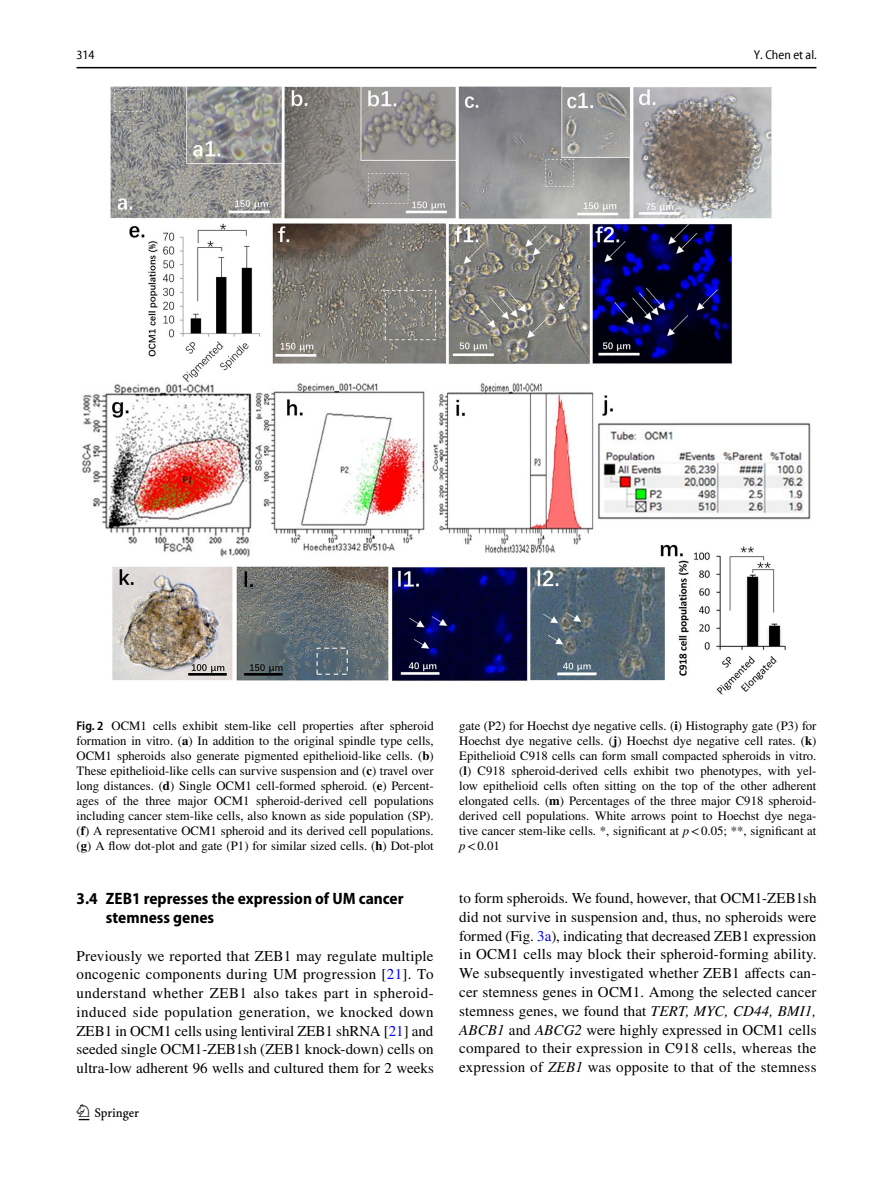
<style>
.page{position:relative;width:893px;height:1187px;background:#fff}
.page>*{position:absolute;margin:0;border:0;box-sizing:border-box;transform-origin:0 0}
.t1{font:22.5px "Springnew Regular 2";color:#000}
.t2{font:700 semi-condensed 16.5px/18.8px "Myriad Pro";color:#000}
.t3{font:15px/18.8px "STIX";letter-spacing:.005em;color:#000;text-align:justify}
.t4{font:12.75px/15px "STIX";color:#000;text-align:justify}
.t5{font:semi-condensed 12.75px "Myriad Pro Unic";color:#000}
.s1{font-family:"Myriad Pro";font-weight:600;font-stretch:semi-condensed}
.s2{font-weight:700}
.s3{font-style:italic}
.s4{color:#00f}
</style>
<div class="page">
<hr style="left:77px;top:67px;width:739px;height:1px;background:#000">
<img style="left:82px;top:87px;width:729px;height:607px">
<p class="t5" style="left:77px;top:50px;width:20px">314</p>
<p class="t5" style="left:754px;top:50px;width:64px">Y. Chen et al.</p>
<p class="t4" style="left:77px;top:719px;width:359px"><span class="s1">Fig. 2</span> OCM1 cells exhibit stem-like cell properties after spheroid formation in vitro. (<span class="s2">a</span>) In addition to the original spindle type cells, OCM1 spheroids also generate pigmented epithelioid-like cells. (<span class="s2">b</span>)<br>These epithelioid-like cells can survive suspension and (<span class="s2">c</span>) travel over long distances. (<span class="s2">d</span>) Single OCM1 cell-formed spheroid. (<span class="s2">e</span>) Percent&shy;ages of the three major OCM1 spheroid-derived cell populations including cancer stem-like cells, also known as side population (SP). (<span class="s2">f</span>) A representative OCM1 spheroid and its derived cell populations. (<span class="s2">g</span>) A flow dot-plot and gate (P1) for similar sized cells. (<span class="s2">h</span>) Dot-plot</p>
<p class="t4" style="left:459px;top:719px;width:359px">gate (P2) for Hoechst dye negative cells. (<span class="s2">i</span>) Histography gate (P3) for Hoechst dye negative cells. (<span class="s2">j</span>) Hoechst dye negative cell rates. (<span class="s2">k</span>)<br>Epithelioid C918 cells can form small compacted spheroids in vitro. (<span class="s2">l</span>) C918 spheroid-derived cells exhibit two phenotypes, with yel&shy;low epithelioid cells often sitting on the top of the other adherent elongated cells. (<span class="s2">m</span>) Percentages of the three major C918 spheroid&shy;derived cell populations. White arrows point to Hoechst dye nega&shy;tive cancer stem-like cells. *, significant at <span class="s3">p</span>&lt;0.05; **, significant at <span class="s3">p</span>&lt;0.01</p>
<p class="t2" style="left:106px;top:889px;width:299px;text-indent:-29px">3.4 ZEB1 represses the expression of UM cancer stemness genes</p>
<p class="t3" style="left:77px;top:947px;width:359px">Previously we reported that ZEB1 may regulate multiple oncogenic components during UM progression [<span class="s4">21</span>]. To understand whether ZEB1 also takes part in spheroid&shy;induced side population generation, we knocked down ZEB1 in OCM1 cells using lentiviral ZEB1 shRNA [<span class="s4">21</span>] and seeded single OCM1-ZEB1sh (ZEB1 knock-down) cells on ultra-low adherent 96 wells and cultured them for 2 weeks</p>
<h1 class="t1" style="left:79px;top:1104px;width:62px">1 3</h1>
<p class="t3" style="left:459px;top:889px;width:359px">to form spheroids. We found, however, that OCM1-ZEB1sh did not survive in suspension and, thus, no spheroids were formed (Fig. <span class="s4">3a</span>), indicating that decreased ZEB1 expression in OCM1 cells may block their spheroid-forming ability.<br>We subsequently investigated whether ZEB1 affects can&shy;cer stemness genes in OCM1. Among the selected cancer stemness genes, we found that <span class="s3">TERT, MYC, CD44, BMI1, ABCB1</span> and <span class="s3">ABCG2</span> were highly expressed in OCM1 cells compared to their expression in C918 cells, whereas the expression of <span class="s3">ZEB1</span> was opposite to that of the stemness</p>
</div>
